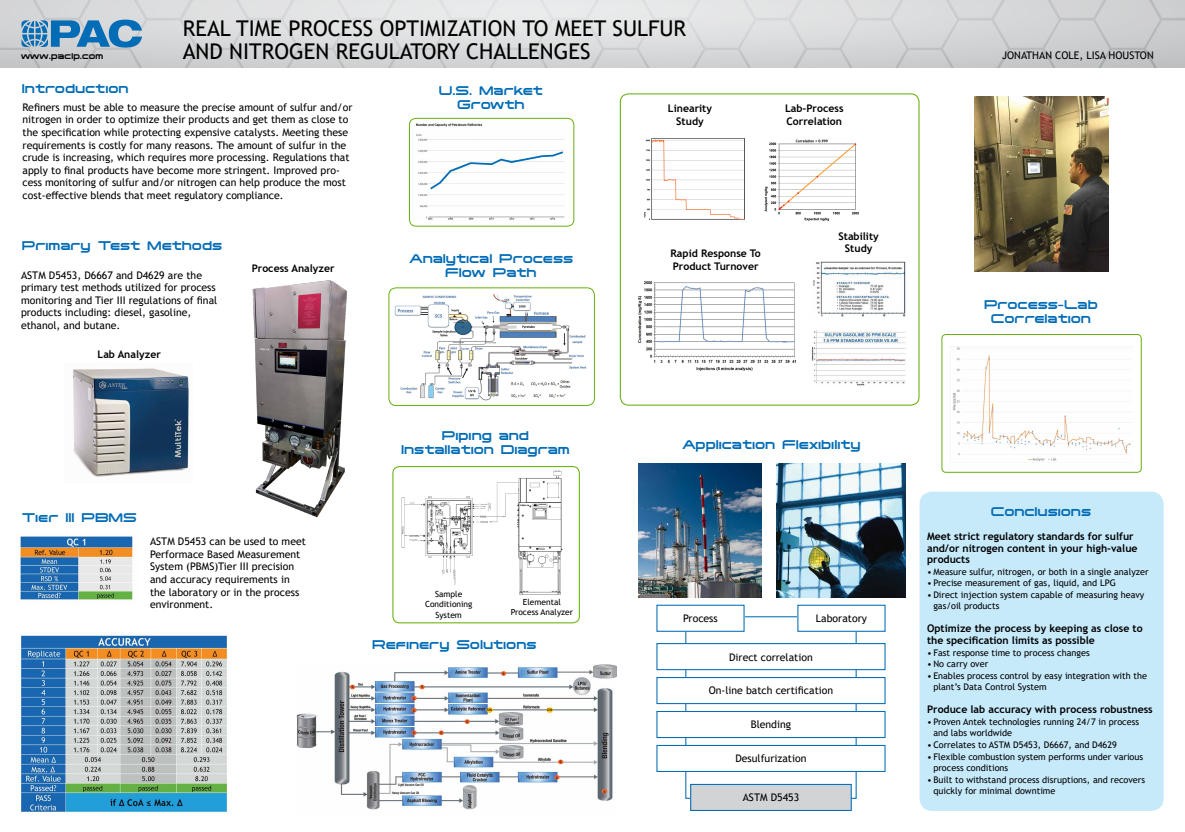
<style>
.page{position:relative;width:1185px;height:832px;background:#fff}
.page>*{position:absolute;margin:0;border:0;box-sizing:border-box;transform-origin:0 0}
.t1{font:21.7px/23.1px "Trebuchet MS";color:#000}
.t2{font:12.6px/14px "Tachyon";color:#026cb6;text-align:center}
.t3{font:10.5px/12.6px "Trebuchet MS";color:#000}
.t4{font:700 10.5px/12.6px "Trebuchet MS";color:#000}
.t5{font:9.1px/11.5px "Trebuchet MS";color:#000}
.t6{font:8.4px/10.5px "Trebuchet MS";color:#000;text-align:center}
.t7{font:8.4px "Tachyon";color:#000}
.t8{font:700 3.29px "Trebuchet MS";color:#000}
</style>
<div class="page">
<div style="left:919px;top:491px;width:244px;height:320px;background:#c7eafb;border-radius:13px"></div>
<svg style="left:0;top:0;width:1184px;height:106px"></svg>
<img style="left:296px;top:664px;width:321px;height:146px">
<svg style="left:350px;top:684px;width:5px;height:5px"></svg>
<svg style="left:419px;top:684px;width:6px;height:5px"></svg>
<svg style="left:411px;top:696px;width:6px;height:4px"></svg>
<svg style="left:411px;top:708px;width:6px;height:4px"></svg>
<svg style="left:411px;top:730px;width:6px;height:5px"></svg>
<svg style="left:438px;top:730px;width:6px;height:5px"></svg>
<svg style="left:464px;top:719px;width:6px;height:5px"></svg>
<svg style="left:501px;top:671px;width:5px;height:4px"></svg>
<svg style="left:554px;top:775px;width:5px;height:4px"></svg>
<svg style="left:601px;top:789px;width:6px;height:4px"></svg>
<svg style="left:558px;top:759px;width:5px;height:5px"></svg>
<div style="left:546px;top:707px;width:7px;height:6px;background:#ffc20e;border-radius:50%"></div>
<div style="left:486px;top:707px;width:7px;height:6px;background:#ffc20e;border-radius:50%"></div>
<img style="left:252px;top:280px;width:95px;height:238px">
<img style="left:638px;top:463px;width:123px;height:134px">
<img style="left:776px;top:463px;width:129px;height:134px">
<div style="left:690px;top:784px;width:161px;height:26px;background:#d1d3d4"></div>
<div style="left:690px;top:784px;width:161px;height:27px;border:1px solid #026cb6"></div>
<div style="left:656px;top:643px;width:229px;height:27px;border:1px solid #026cb6"></div>
<div style="left:656px;top:677px;width:229px;height:27px;border:1px solid #026cb6"></div>
<div style="left:656px;top:711px;width:229px;height:27px;border:1px solid #026cb6"></div>
<div style="left:656px;top:745px;width:229px;height:27px;border:1px solid #026cb6"></div>
<div style="left:656px;top:604px;width:88px;height:28px;border:1px solid #026cb6"></div>
<div style="left:797px;top:604px;width:88px;height:28px;border:1px solid #026cb6"></div>
<img style="left:394px;top:294px;width:193px;height:107px">
<div style="left:388px;top:287px;width:207px;height:119px;border:1px solid #67b00c;border-radius:7px"></div>
<img style="left:974px;top:96px;width:134px;height:176px">
<img style="left:643px;top:139px;width:101px;height:81px">
<div style="left:620px;top:93px;width:299px;height:312px;border:1px solid #67b00c;border-radius:8px"></div>
<img style="left:638px;top:281px;width:158px;height:90px">
<img style="left:764px;top:139px;width:95px;height:82px">
<img style="left:811px;top:331px;width:94px;height:55px">
<img style="left:813px;top:261px;width:93px;height:56px">
<div style="left:392px;top:466px;width:188px;height:157px;border:1px solid #67b00c;border-radius:7px"></div>
<img style="left:401px;top:470px;width:162px;height:125px">
<img style="left:73px;top:368px;width:116px;height:109px">
<img style="left:416px;top:123px;width:149px;height:97px">
<div style="left:409px;top:118px;width:165px;height:108px;border:1px solid #67b00c;border-radius:7px"></div>
<svg style="left:428px;top:150px;width:137px;height:41px"></svg>
<img style="left:20px;top:536px;width:113px;height:64px">
<img style="left:21px;top:635px;width:207px;height:179px">
<img style="left:950px;top:346px;width:182px;height:115px">
<div style="left:941px;top:334px;width:200px;height:138px;border:1px solid #67b00c;border-radius:4px"></div>
<p class="t7" style="left:21px;top:50px;width:84px">www.paclp.com</p>
<h1 class="t1" style="left:183px;top:17px;width:505px">REAL TIME PROCESS OPTIMIZATION TO MEET SULFUR<br>AND NITROGEN REGULATORY CHALLENGES</h1>
<p class="t2" style="left:23px;top:81px;width:108px">Introduction</p>
<p class="t3" style="left:23px;top:101px;width:331px">Refiners must be able to measure the precise amount of sulfur and/or nitrogen in order to optimize their products and get them as close to the specification while protecting expensive catalysts. Meeting these requirements is costly for many reasons. The amount of sulfur in the crude is increasing, which requires more processing. Regulations that apply to final products have become more stringent. Improved pro&shy;cess monitoring of sulfur and/or nitrogen can help produce the most cost-effective blends that meet regulatory compliance.</p>
<p class="t2" style="left:23px;top:238px;width:202px">Primary Test Methods</p>
<p class="t3" style="left:21px;top:268px;width:198px">ASTM D5453, D6667 and D4629 are the primary test methods utilized for process monitoring and Tier III regulations of final products including: diesel, gasoline, ethanol, and butane.</p>
<p class="t4" style="left:98px;top:348px;width:65px">Lab Analyzer</p>
<p class="t4" style="left:252px;top:262px;width:84px">Process Analyzer</p>
<p class="t2" style="left:439px;top:83px;width:106px">U.S. Market<br>Growth</p>
<p class="t2" style="left:409px;top:251px;width:166px">Analytical Process<br>Flow Path</p>
<p class="t4" style="left:668px;top:102px;width:46px;text-align:center">Linearity<br>Study</p>
<p class="t4" style="left:670px;top:247px;width:92px">Rapid Response To<br>Product Turnover</p>
<p class="t4" style="left:785px;top:102px;width:60px">Lab-Process<br>Correlation</p>
<p class="t4" style="left:838px;top:230px;width:42px;text-align:center">Stability<br>Study</p>
<p class="t2" style="left:23px;top:510px;width:116px">Tier III PBMS</p>
<p class="t3" style="left:150px;top:535px;width:157px">ASTM D5453 can be used to meet<br>Performace Based Measurement<br>System (PBMS)Tier III precision and accuracy requirements in the laboratory or in the process environment.</p>
<p class="t2" style="left:402px;top:428px;width:170px">Piping and<br>Installation Diagram</p>
<p class="t6" style="left:425px;top:588px;width:49px">Sample<br>Conditioning<br>System</p>
<p class="t6" style="left:511px;top:596px;width:64px">Elemental<br>Process Analyzer</p>
<p class="t2" style="left:373px;top:637px;width:166px">Refinery Solutions</p>
<p class="t8" style="left:352px;top:685px;width:3px">S</p>
<p class="t8" style="left:421px;top:685px;width:3px">S</p>
<p class="t8" style="left:413px;top:696px;width:3px">S</p>
<p class="t8" style="left:413px;top:708px;width:3px">S</p>
<p class="t8" style="left:413px;top:731px;width:3px">S</p>
<p class="t8" style="left:440px;top:731px;width:3px">S</p>
<p class="t8" style="left:466px;top:719px;width:3px">S</p>
<p class="t8" style="left:503px;top:671px;width:3px">S</p>
<p class="t8" style="left:487px;top:708px;width:7px">S/N</p>
<p class="t8" style="left:547px;top:708px;width:7px">S/N</p>
<p class="t8" style="left:560px;top:760px;width:3px">S</p>
<p class="t8" style="left:556px;top:775px;width:3px">S</p>
<p class="t8" style="left:603px;top:789px;width:3px">S</p>
<p class="t2" style="left:682px;top:437px;width:180px">Application Flexibility</p>
<p class="t3" style="left:683px;top:612px;width:36px">Process</p>
<p class="t3" style="left:816px;top:612px;width:52px">Laboratory</p>
<p class="t3" style="left:729px;top:650px;width:85px">Direct correlation</p>
<p class="t3" style="left:708px;top:684px;width:126px">On-line batch certification</p>
<p class="t3" style="left:750px;top:718px;width:42px">Blending</p>
<p class="t3" style="left:735px;top:752px;width:72px">Desulfurization</p>
<p class="t3" style="left:742px;top:791px;width:58px">ASTM D5453</p>
<p class="t3" style="left:1002px;top:49px;width:153px">JONATHAN COLE, LISA HOUSTON</p>
<p class="t2" style="left:984px;top:297px;width:115px">Process-Lab<br>Correlation</p>
<p class="t2" style="left:991px;top:504px;width:102px">Conclusions</p>
<p class="t4" style="left:927px;top:530px;width:212px;line-height:11.5px">Meet strict regulatory standards for sulfur and/or nitrogen content in your high-value products</p>
<p class="t5" style="left:927px;top:565px;width:223px">• Measure sulfur, nitrogen, or both in a single analyzer</p>
<p class="t5" style="left:927px;top:577px;width:190px">• Precise measurement of gas, liquid, and LPG</p>
<p class="t5" style="left:933px;top:588px;width:212px;text-indent:-6px">• Direct injection system capable of measuring heavy gas/oil products</p>
<p class="t4" style="left:927px;top:623px;width:217px;line-height:11.5px">Optimize the process by keeping as close to the specification limits as possible</p>
<p class="t5" style="left:927px;top:646px;width:164px">• Fast response time to process changes</p>
<p class="t5" style="left:927px;top:658px;width:63px">• No carry over</p>
<p class="t5" style="left:933px;top:669px;width:215px;text-indent:-6px">• Enables process control by easy integration with the plant’s Data Control System</p>
<p class="t4" style="left:927px;top:703px;width:227px">Produce lab accuracy with process robustness</p>
<p class="t5" style="left:933px;top:715px;width:207px;text-indent:-6px">• Proven Antek technologies running 24/7 in process and labs worldwide</p>
<p class="t5" style="left:927px;top:739px;width:191px">• Correlates to ASTM D5453, D6667, and D4629</p>
<p class="t5" style="left:933px;top:750px;width:211px;text-indent:-6px">• Flexible combustion system performs under various process conditions</p>
<p class="t5" style="left:933px;top:773px;width:213px;text-indent:-6px">• Built to withstand process disruptions, and recovers quickly for minimal downtime</p>
</div>
